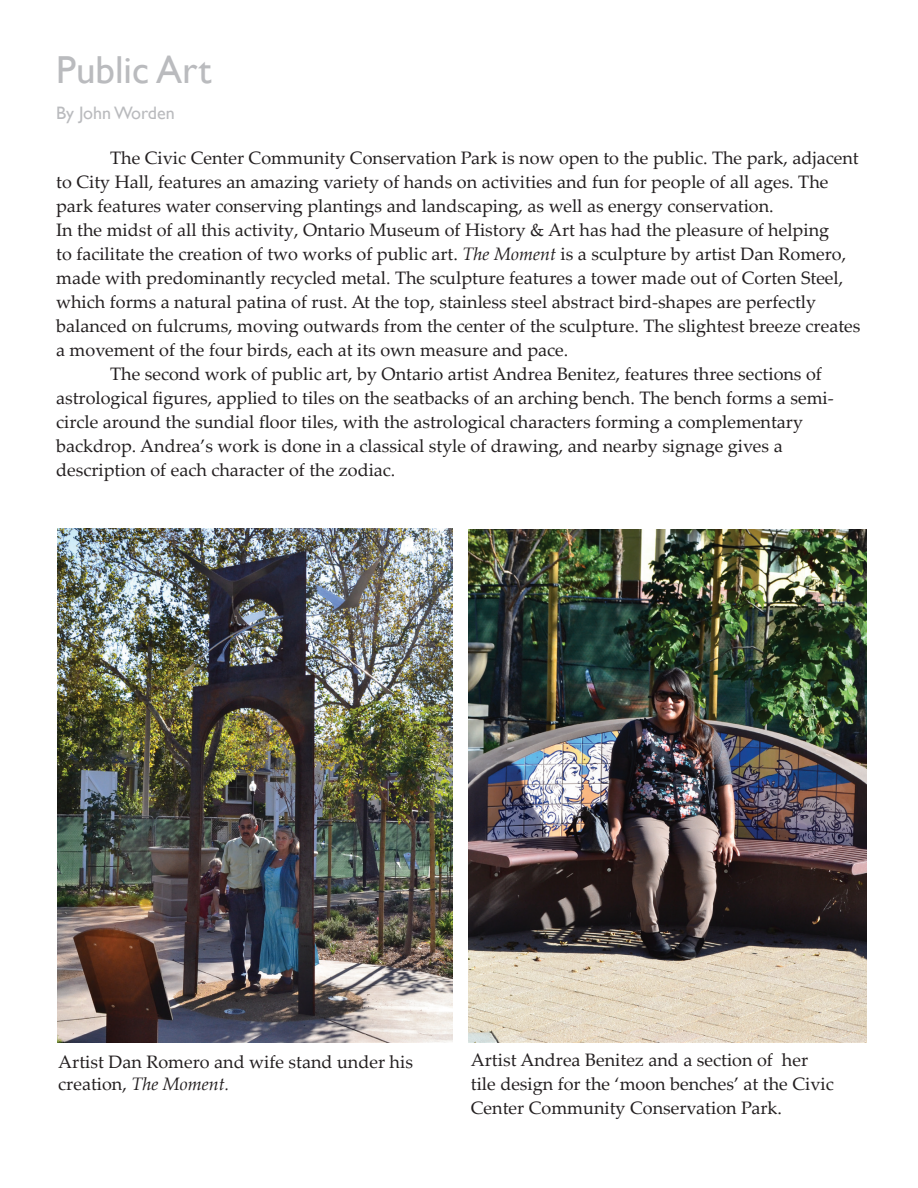
<style>
.page{position:relative;width:918px;height:1188px;background:#fff}
.page>*{position:absolute;margin:0;border:0;box-sizing:border-box;transform-origin:0 0}
.t1{font:39px "Gill Sans";color:#babbbe}
.t2{font:18px/24px "Palatino Linotype";color:#231f20}
.t3{font:18px "Gill Sans";color:#babbbe}
.s1{font-style:italic}
</style>
<div class="page">
<img style="left:58px;top:529px;width:395px;height:513px">
<img style="left:469px;top:530px;width:397px;height:512px">
<p class="t1" style="left:56px;top:47px;width:157px">Public Art</p>
<p class="t3" style="left:56px;top:103px;width:120px">By John Worden</p>
<p class="t2" style="left:56px;top:145px;width:804px;text-indent:54px">The Civic Center Community Conservation Park is now open to the public. The park, adjacent to City Hall, features an amazing variety of hands on activities and fun for people of all ages. The park features water conserving plantings and landscaping, as well as energy conservation.</p>
<p class="t2" style="left:56px;top:217px;width:806px">In the midst of all this activity, Ontario Museum of History &amp; Art has had the pleasure of helping<br>to facilitate the creation of two works of public art. <span class="s1">The Moment</span> is a sculpture by artist Dan Romero, made with predominantly recycled metal. The sculpture features a tower made out of Corten Steel, which forms a natural patina of rust. At the top, stainless steel abstract bird-shapes are perfectly balanced on fulcrums, moving outwards from the center of the sculpture. The slightest breeze creates a movement of the four birds, each at its own measure and pace.</p>
<p class="t2" style="left:56px;top:361px;width:779px;text-indent:54px">The second work of public art, by Ontario artist Andrea Benitez, features three sections of astrological figures, applied to tiles on the seatbacks of an arching bench. The bench forms a semi&shy;circle around the sundial floor tiles, with the astrological characters forming a complementary backdrop. Andrea’s work is done in a classical style of drawing, and nearby signage gives a description of each character of the zodiac.</p>
<p class="t2" style="left:58px;top:1051px;width:356px;line-height:21.6px">Artist Dan Romero and wife stand under his creation, <span class="s1">The Moment.</span></p>
<p class="t2" style="left:471px;top:1047px;width:364px">Artist Andrea Benitez and a section of her tile design for the ‘moon benches’ at the Civic<br>Center Community Conservation Park.</p>
</div>
